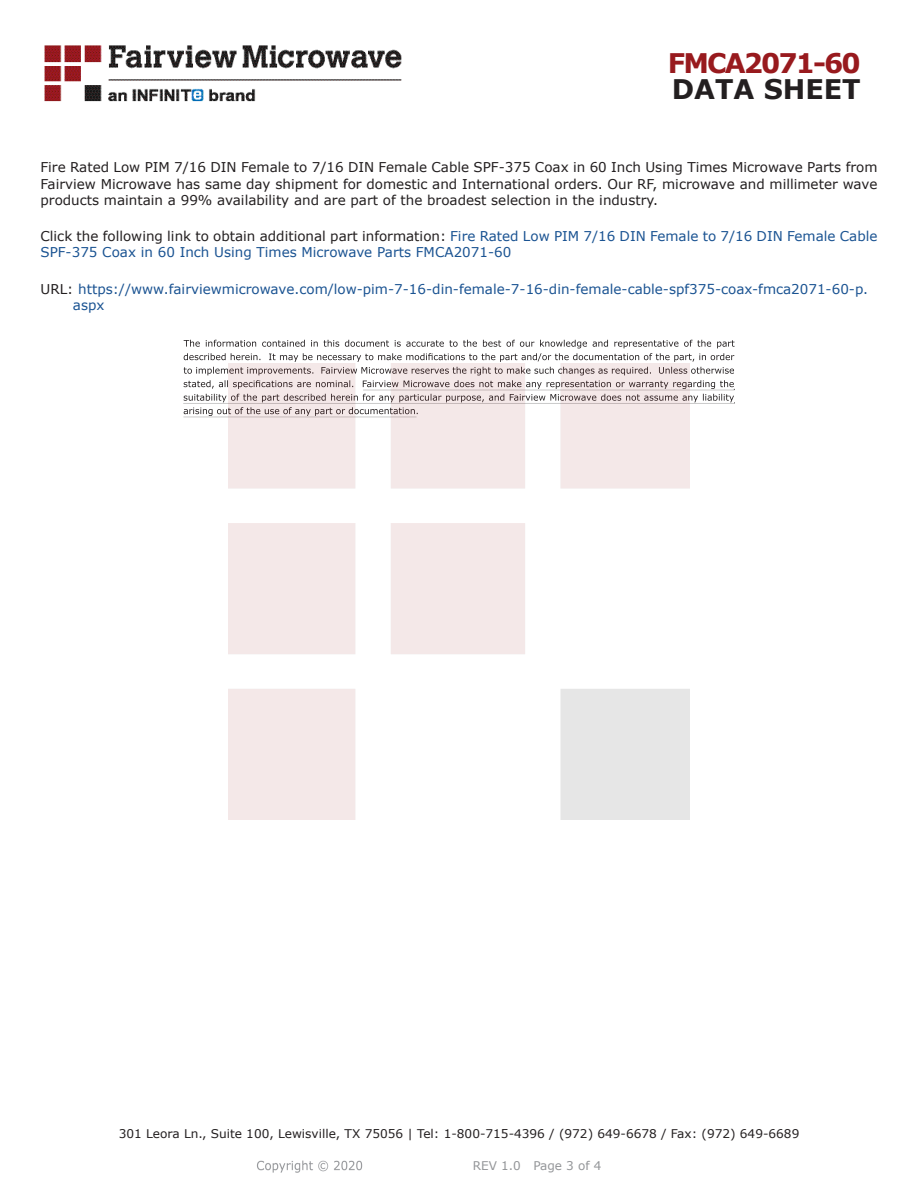
<style>
.page{position:relative;width:918px;height:1188px;background:#fff}
.page>*{position:absolute;margin:0;border:0;box-sizing:border-box;transform-origin:0 0}
.FM{font:700 27px "Verdana";letter-spacing:-.07em;color:#981a1e}
.t1{font:700 27px "Verdana";color:#231f20}
.Web_Description_Para{font:13.5px/16.2px "Verdana";color:#231f20;text-align:justify}
.Web_Description_Para-2{font:13.5px/16.2px "Verdana";color:#1a5392}
.URL_para{font:13.5px/16.2px "Verdana";color:#1a5392}
.t2{font:12px "Verdana";color:#231f20}
.REV_Info{font:12px "Verdana";color:#939598}
.s1{color:#231f20}
</style>
<div class="page">
<svg style="left:184px;top:340px;width:551px;height:76px"></svg>
<hr style="left:363px;top:390px;width:372px;height:1px;background:#231f20">
<hr style="left:183px;top:403px;width:551px;height:1px;background:#231f20">
<hr style="left:183px;top:417px;width:234px;height:1px;background:#231f20">
<img style="left:257px;top:1160px;width:106px;height:13px">
<img style="left:228px;top:364px;width:462px;height:456px">
<img style="left:44px;top:45px;width:358px;height:57px">
<p class="FM" style="left:668px;top:44px;width:194px">FMCA2071-60</p>
<p class="t1" style="left:672px;top:70px;width:191px">DATA SHEET</p>
<p class="Web_Description_Para" style="left:40px;top:159px;width:839px">Fire Rated Low PIM 7/16 DIN Female to 7/16 DIN Female Cable SPF-375 Coax in 60 Inch Using Times Microwave Parts from Fairview Microwave has same day shipment for domestic and International orders. Our RF, microwave and millimeter wave products maintain a 99% availability and are part of the broadest selection in the industry.</p>
<p class="Web_Description_Para-2" style="left:40px;top:228px;width:838px"><span class="s1">Click the following link to obtain additional part information:</span> Fire Rated Low PIM 7/16 DIN Female to 7/16 DIN Female Cable<br>SPF-375 Coax in 60 Inch Using Times Microwave Parts FMCA2071-60</p>
<p class="URL_para" style="left:73px;top:281px;width:797px;text-indent:-32px"><span class="s1">URL:</span> https://www.fairviewmicrowave.com/low-pim-7-16-din-female-7-16-din-female-cable-spf375-coax-fmca2071-60-p. aspx</p>
<p class="t2" style="left:119px;top:1125px;width:682px">301 Leora Ln., Suite 100, Lewisville, TX 75056 | Tel: 1-800-715-4396 / (972) 649-6678 / Fax: (972) 649-6689</p>
<p class="REV_Info" style="left:473px;top:1157px;width:130px">REV 1.0 Page 3 of 4</p>
</div>
